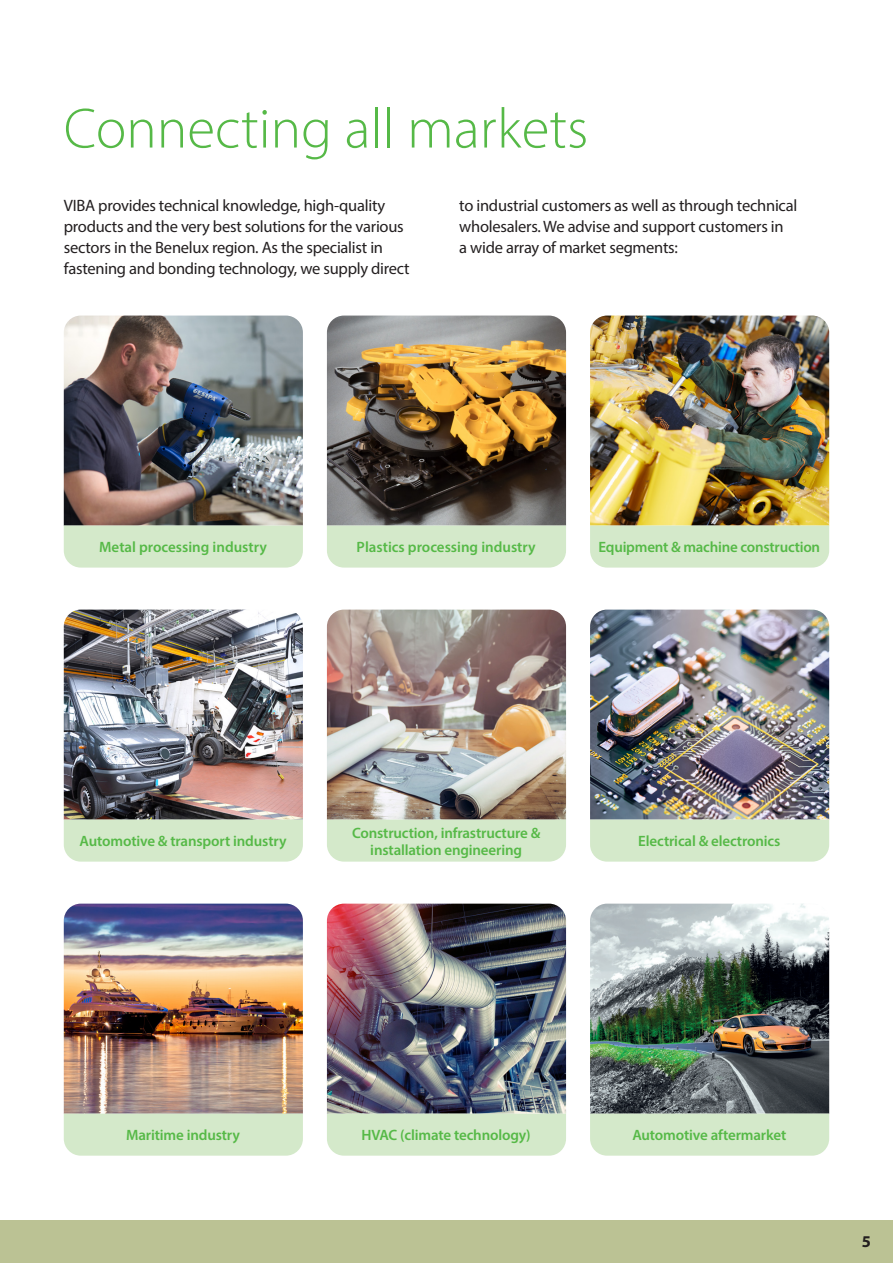
<style>
.page{position:relative;width:893px;height:1263px;background:#fff}
.page>*{position:absolute;margin:0;border:0;box-sizing:border-box;transform-origin:0 0}
.kop{font:300 57px "Myriad Pro";color:#56b947}
.body{font:16.5px/21px "Myriad Pro";letter-spacing:-.015em;color:#231f20}
.t1{font:700 16.5px "Myriad Pro";color:#231f20}
.body-2{font:600 15px/16.5px "Myriad Pro";letter-spacing:-.01em;color:#56b947;text-align:center}
</style>
<div class="page">
<img style="left:590px;top:316px;width:239px;height:210px">
<img style="left:590px;top:610px;width:239px;height:210px">
<img style="left:64px;top:904px;width:239px;height:210px">
<img style="left:64px;top:610px;width:239px;height:210px">
<img style="left:327px;top:316px;width:239px;height:210px">
<img style="left:64px;top:316px;width:239px;height:210px">
<img style="left:327px;top:610px;width:239px;height:210px">
<img style="left:590px;top:904px;width:239px;height:210px">
<img style="left:327px;top:904px;width:239px;height:210px">
<div style="left:64px;top:526px;width:239px;height:42px;background:#d4e9ca"></div>
<div style="left:64px;top:820px;width:239px;height:42px;background:#d4e9ca"></div>
<div style="left:64px;top:1114px;width:239px;height:42px;background:#d4e9ca"></div>
<div style="left:327px;top:526px;width:239px;height:42px;background:#d4e9ca"></div>
<div style="left:327px;top:820px;width:239px;height:42px;background:#d4e9ca"></div>
<div style="left:327px;top:1114px;width:239px;height:42px;background:#d4e9ca"></div>
<div style="left:590px;top:526px;width:239px;height:42px;background:#d4e9ca"></div>
<div style="left:590px;top:820px;width:239px;height:42px;background:#d4e9ca"></div>
<div style="left:590px;top:1114px;width:239px;height:42px;background:#d4e9ca"></div>
<div style="left:0;top:1220px;width:893px;height:43px;background:#bbc294"></div>
<p class="kop" style="left:64px;top:94px;width:526px">Connecting all markets</p>
<p class="body" style="left:64px;top:194px;width:347px">VIBA provides technical knowledge, high-quality products and the very best solutions for the various sectors in the Benelux region. As the specialist in fastening and bonding technology, we supply direct</p>
<p class="body" style="left:459px;top:194px;width:340px">to industrial customers as well as through technical wholesalers. We advise and support customers in</p>
<p class="body" style="left:459px;top:236px;width:220px">a wide array of market segments:</p>
<p class="body-2" style="left:99px;top:538px;width:169px">Metal processing industry</p>
<p class="body-2" style="left:357px;top:538px;width:181px">Plastics processing industry</p>
<p class="body-2" style="left:598px;top:538px;width:223px">Equipment &amp; machine construction</p>
<p class="body-2" style="left:80px;top:832px;width:208px">Automotive &amp; transport industry</p>
<p class="body-2" style="left:352px;top:824px;width:190px">Construction, infrastructure &amp; installation engineering</p>
<p class="body-2" style="left:638px;top:832px;width:144px">Electrical &amp; electronics</p>
<p class="body-2" style="left:126px;top:1126px;width:115px">Maritime industry</p>
<p class="body-2" style="left:362px;top:1126px;width:171px">HVAC (climate technology)</p>
<p class="body-2" style="left:632px;top:1126px;width:155px">Automotive aftermarket</p>
<p class="t1" style="left:862px;top:1231px;width:11px">5</p>
</div>
